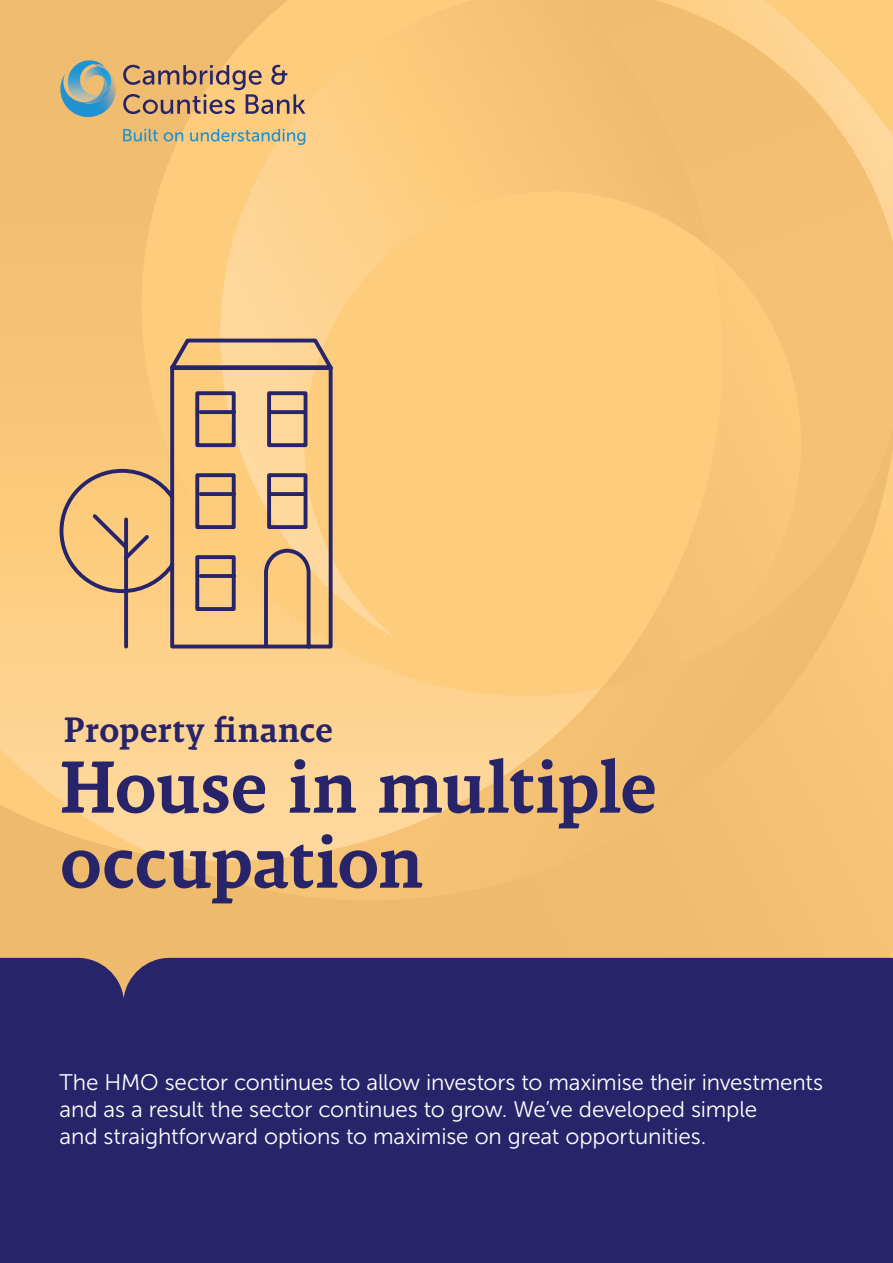
<style>
.page{position:relative;width:893px;height:1263px;background:#fff}
.page>*{position:absolute;margin:0;border:0;box-sizing:border-box;transform-origin:0 0}
.t1{font:500 75px/75px "Malaga OTCE";letter-spacing:-.02em;color:#28246a}
.t2{font:500 36px "Malaga OTCE";letter-spacing:-.005em;color:#28246a}
.t3{font:22.5px/27px "Museo Sans 300";letter-spacing:-.01em;color:#fff}
</style>
<div class="page">
<div style="left:239px;top:664px;width:654px;height:236px;background:#f2bf73"></div>
<img style="left:0;top:0;width:601px;height:861px">
<img style="left:159px;top:753px;width:375px;height:108px">
<img style="left:220px;top:0;width:353px;height:638px">
<svg style="left:573px;top:0;width:320px;height:664px;background:#f6c578"></svg>
<div style="left:0;top:958px;width:893px;height:305px;background:#28246a"></div>
<svg style="left:58px;top:337px;width:278px;height:313px;background:#e1b77f"></svg>
<img style="left:60px;top:64px;width:56px;height:53px">
<img style="left:81px;top:102px;width:7px;height:2px">
<img style="left:88px;top:94px;width:23px;height:10px">
<img style="left:67px;top:60px;width:38px;height:42px">
<img style="left:81px;top:64px;width:24px;height:38px">
<img style="left:81px;top:97px;width:16px;height:5px">
<img style="left:82px;top:67px;width:15px;height:26px">
<svg style="left:97px;top:67px;width:16px;height:27px"></svg>
<svg style="left:123px;top:65px;width:182px;height:49px;background:#c59e73"></svg>
<svg style="left:123px;top:129px;width:35px;height:13px"></svg>
<svg style="left:164px;top:132px;width:19px;height:10px"></svg>
<svg style="left:190px;top:129px;width:115px;height:16px;background:#c4bd94"></svg>
<h2 class="t2" style="left:64px;top:709px;width:271px">Property finance</h2>
<h1 class="t1" style="left:60px;top:749px;width:599px">House in multiple occupation</h1>
<p class="t3" style="left:60px;top:1069px;width:765px">The HMO sector continues to allow investors to maximise their investments and as a result the sector continues to grow. We’ve developed simple<br>and straightforward options to maximise on great opportunities.</p>
</div>
